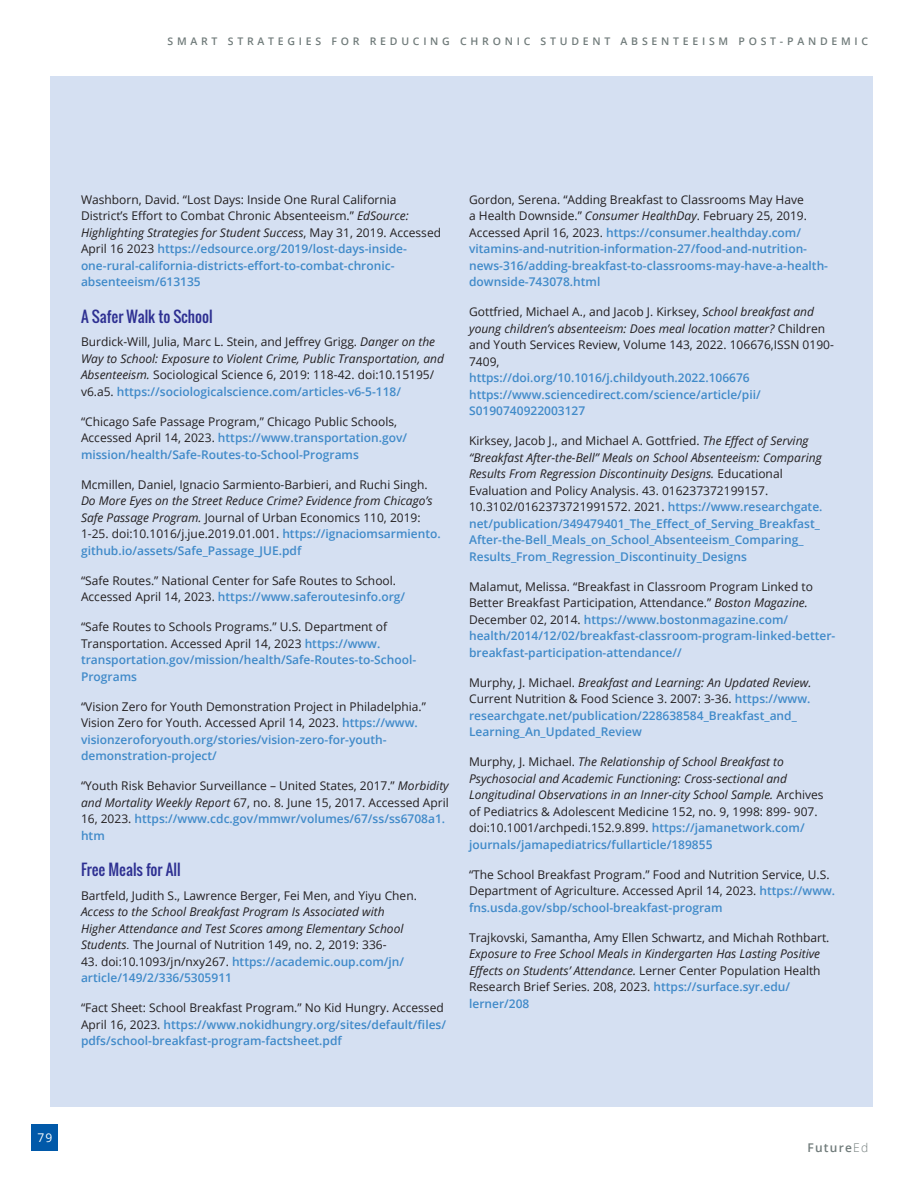
<style>
.page{position:relative;width:918px;height:1188px;background:#fff}
.page>*{position:absolute;margin:0;border:0;box-sizing:border-box;transform-origin:0 0}
._06c_level_3{font:15px "Oswald";color:#2e3092}
._06_biblio{font:600 12px/16.5px "Open Sans";color:#408ac9}
._06_biblio-2{font:12px/16.5px "Open Sans";color:#231f20}
._06_biblio-3{font:italic 12px/16.5px "Open Sans";color:#231f20}
.t1{font:600 12px "Open Sans";letter-spacing:.1em;color:#707b7a}
.t2{font:12px "Open Sans";color:#fff}
.t3{font:600 10.5px "Open Sans";letter-spacing:.36em;color:#707b7a}
.s1{font-style:italic}
.s2{font-weight:600;color:#408ac9}
.s3{font-weight:400;color:#231f20}
.s4{font-style:normal}
.s5{font-family:"Arial"}
.s6{font-weight:400;font-style:italic;color:#231f20}
.s7{font-weight:600;font-style:normal;color:#408ac9}
.s8{font-weight:300}
</style>
<div class="page">
<div style="left:32px;top:1124px;width:26px;height:27px;background:#0159a9"></div>
<div style="left:50px;top:108px;width:823px;height:999px;background:#d5e0f2"></div>
<div style="left:50px;top:76px;width:823px;height:999px;background:#d5e0f2"></div>
<p class="t3" style="left:167px;top:34px;width:702px">SMART STRATEGIES FOR REDUCING CHRONIC STUDENT ABSENTEEISM POST-PANDEMIC</p>
<p class="_06_biblio-2" style="left:81px;top:191px;width:362px">Washborn, David. “Lost Days: Inside One Rural California District’s Effort to Combat Chronic Absenteeism.” <span class="s1">EdSource:<br>Highlighting Strategies for Student Success</span>, May 31, 2019. Accessed April 16 2023 <span class="s2">https://edsource.org/2019/lost-days-inside&shy;one-rural-california-districts-effort-to-combat-chronic&shy;absenteeism/613135</span></p>
<p class="_06c_level_3" style="left:81px;top:305px;width:133px">A Safer Walk to School</p>
<p class="_06_biblio-2" style="left:81px;top:333px;width:365px">Burdick-Will, Julia, Marc L. Stein, and Jeffrey Grigg. <span class="s1">Danger on the Way to School: Exposure to Violent Crime, Public Transportation, and Absenteeism.</span> Sociological Science 6, 2019: 118-42. doi:10.15195/ v6.a5. <span class="s2">https://sociologicalscience.com/articles-v6-5-118/</span></p>
<p class="_06_biblio" style="left:81px;top:413px;width:328px"><span class="s3">“Chicago Safe Passage Program,” Chicago Public Schools,<br>Accessed April 14, 2023.</span> https://www.transportation.gov/ mission/health/Safe-Routes-to-School-Programs</p>
<p class="_06_biblio-2" style="left:81px;top:476px;width:361px">Mcmillen, Daniel, Ignacio Sarmiento-Barbieri, and Ruchi Singh.<br><span class="s1">Do More Eyes on the Street Reduce Crime? Evidence from Chicago’s Safe Passage Program.</span> Journal of Urban Economics 110, 2019:<br>1-25. doi:10.1016/j.jue.2019.01.001. <span class="s2">https://ignaciomsarmiento. github.io/assets/Safe_Passage_JUE.pdf</span></p>
<p class="_06_biblio-2" style="left:81px;top:572px;width:326px">“Safe Routes.” National Center for Safe Routes to School.<br>Accessed April 14, 2023. <span class="s2">https://www.saferoutesinfo.org/</span></p>
<p class="_06_biblio-2" style="left:81px;top:618px;width:337px">“Safe Routes to Schools Programs.” U.S. Department of Transportation. Accessed April 14, 2023 <span class="s2">https://www. transportation.gov/mission/health/Safe-Routes-to-School-Programs</span></p>
<p class="_06_biblio-2" style="left:81px;top:698px;width:346px">“Vision Zero for Youth Demonstration Project in Philadelphia.” Vision Zero for Youth. Accessed April 14, 2023. <span class="s2">https://www. visionzeroforyouth.org/stories/vision-zero-for-youth&shy;demonstration-project/</span></p>
<p class="_06_biblio-2" style="left:81px;top:777px;width:369px">“Youth Risk Behavior Surveillance – United States, 2017.” <span class="s1">Morbidity and Mortality Weekly Report</span> 67, no. 8. June 15, 2017. Accessed April 16, 2023. <span class="s2">https://www.cdc.gov/mmwr/volumes/67/ss/ss6708a1. htm</span></p>
<p class="_06c_level_3" style="left:81px;top:859px;width:101px">Free Meals for All</p>
<p class="_06_biblio-3" style="left:81px;top:887px;width:337px"><span class="s4">Bartfeld, Judith S., Lawrence Berger, Fei Men, and Yiyu Chen.<br></span>Access to the School Breakfast Program Is Associated with Higher Attendance and Test Scores among Elementary School Students<span class="s5">.</span> <span class="s4">The Journal of Nutrition 149, no. 2, 2019: 336-</span></p>
<p class="_06_biblio" style="left:81px;top:953px;width:325px"><span class="s3">43. doi:10.1093/jn/nxy267.</span> https://academic.oup.com/jn/ article/149/2/336/5305911</p>
<p class="_06_biblio" style="left:81px;top:999px;width:367px"><span class="s3">“Fact Sheet: School Breakfast Program.” No Kid Hungry. Accessed<br>April 16, 2023.</span> https://www.nokidhungry.org/sites/default/files/ pdfs/school-breakfast-program-factsheet.pdf</p>
<p class="_06_biblio" style="left:469px;top:191px;width:361px"><span class="s3">Gordon, Serena. “Adding Breakfast to Classrooms May Have<br>a Health Downside.”</span> <span class="s6">Consumer HealthDay</span><span class="s3">. February 25, 2019.<br>Accessed April 16, 2023.</span> https://consumer.healthday.com/ vitamins-and-nutrition-information-27/food-and-nutrition&shy;news-316/adding-breakfast-to-classrooms-may-have-a-health&shy;downside-743078.html</p>
<p class="_06_biblio" style="left:469px;top:303px;width:366px"><span class="s3">Gottfried, Michael A., and Jacob J. Kirksey,</span> <span class="s6">School breakfast and young children’s absenteeism: Does meal location matter?</span> <span class="s3">Children and Youth Services Review, Volume 143, 2022. 106676,ISSN 0190- 7409,<br></span>https://doi.org/10.1016/j.childyouth.2022.106676 https://www.sciencedirect.com/science/article/pii/ S0190740922003127</p>
<p class="_06_biblio" style="left:469px;top:432px;width:355px"><span class="s3">Kirksey, Jacob J., and Michael A. Gottfried.</span> <span class="s6">The Effect of Serving “Breakfast After-the-Bell” Meals on School Absenteeism: Comparing Results From Regression Discontinuity Designs.</span> <span class="s3">Educational Evaluation and Policy Analysis. 43. 016237372199157.<br>10.3102/0162373721991572. 2021.</span> https://www.researchgate. net/publication/349479401_The_Effect_of_Serving_Breakfast_ After-the-Bell_Meals_on_School_Absenteeism_Comparing_ Results_From_Regression_Discontinuity_Designs</p>
<p class="_06_biblio" style="left:469px;top:578px;width:368px"><span class="s3">Malamut, Melissa. “Breakfast in Classroom Program Linked to Better Breakfast Participation, Attendance.”</span> <span class="s6">Boston Magazine.<br></span><span class="s3">December 02, 2014.</span> https://www.bostonmagazine.com/ health/2014/12/02/breakfast-classroom-program-linked-better&shy;breakfast-participation-attendance//</p>
<p class="_06_biblio" style="left:469px;top:674px;width:344px"><span class="s3">Murphy, J. Michael.</span> <span class="s6">Breakfast and Learning: An Updated Review.<br></span><span class="s3">Current Nutrition &amp; Food Science 3. 2007: 3-36.</span> https://www. researchgate.net/publication/228638584_Breakfast_and_ Learning_An_Updated_Review</p>
<p class="_06_biblio-3" style="left:469px;top:753px;width:356px"><span class="s4">Murphy, J. Michael.</span> The Relationship of School Breakfast to Psychosocial and Academic Functioning: Cross-sectional and Longitudinal Observations in an Inner-city School Sample. <span class="s4">Archives of Pediatrics &amp; Adolescent Medicine 152, no. 9, 1998: 899- 907. doi:10.1001/archpedi.152.9.899.</span> <span class="s7">https://jamanetwork.com/ journals/jamapediatrics/fullarticle/189855</span></p>
<p class="_06_biblio-2" style="left:469px;top:866px;width:368px">“The School Breakfast Program.” Food and Nutrition Service, U.S.<br>Department of Agriculture. Accessed April 14, 2023. <span class="s2">https://www. fns.usda.gov/sbp/school-breakfast-program</span></p>
<p class="_06_biblio-2" style="left:469px;top:929px;width:362px">Trajkovski, Samantha, Amy Ellen Schwartz, and Michah Rothbart.<br><span class="s1">Exposure to Free School Meals in Kindergarten Has Lasting Positive Effects on Students’ Attendance.</span> Lerner Center Population Health Research Brief Series. 208, 2023. <span class="s2">https://surface.syr.edu/ lerner/208</span></p>
<p class="t2" style="left:38px;top:1129px;width:16px">79</p>
<p class="t1" style="left:808px;top:1139px;width:62px">Future<span class="s8">Ed</span></p>
</div>
